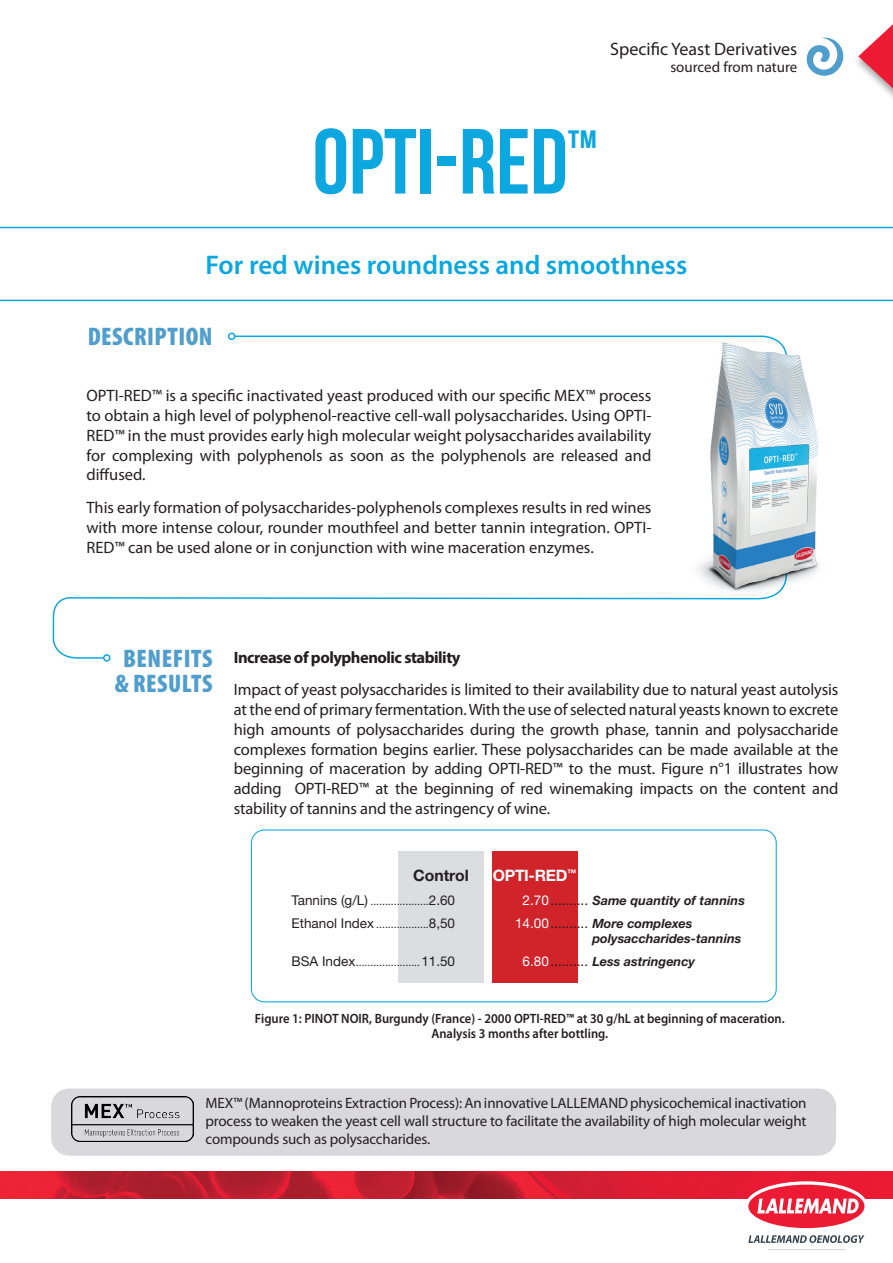
<style>
.page{position:relative;width:893px;height:1263px;background:#fff}
.page>*{position:absolute;margin:0;border:0;box-sizing:border-box;transform-origin:0 0}
.t1{font:92.25px "Bebas Neue";color:#0da7e0}
.t2{font:600 27px "Myriad Pro";color:#0da7e0}
.t3{font:900 condensed 25.5px/25.5px "Myriad Pro";letter-spacing:.02em;color:#509ece;text-align:center}
.t4{font:18px "Myriad Pro";color:#231f20}
.t5{font:16.5px/19.8px "Myriad Pro";color:#231f20;text-align:justify}
.t6{font:700 16.5px "Myriad Pro";letter-spacing:-.03em;color:#231f20}
.t7{font:700 15.75px "Helvetica Neue LT Std";letter-spacing:-.02em;color:#fff}
.t8{font:700 15.75px "Helvetica Neue LT Std";color:#231f20}
.t9{font:15px/18px "Myriad Pro";letter-spacing:-.01em;color:#231f20;text-align:justify}
.t10{font:600 13.5px/15px "Myriad Pro";color:#231f20;text-align:center;scale:.93 1}
.t11{font:italic 700 12.75px/15px "Helvetica Neue LT Std";color:#231f20}
.t12{font:10.5px "Helvetica Neue LT Std";color:#231f20}
.s1{font-size:13.5px}
.s2{font-weight:400;font-style:normal;font-size:13.5px;color:#d1232a}
.s3{font-weight:400;font-style:normal;font-size:13.5px;color:#fff}
.s4{font-weight:400;font-style:normal;font-size:13.5px}
</style>
<div class="page">
<svg style="left:858px;top:24px;width:35px;height:73px"></svg>
<img style="left:0;top:1171px;width:893px;height:27px">
<svg style="left:745px;top:1181px;width:123px;height:62px"></svg>
<svg style="left:806px;top:37px;width:38px;height:39px"></svg>
<div style="left:51px;top:1088px;width:785px;height:68px;background:#d9d9db;border-radius:18px"></div>
<svg style="left:52px;top:335px;width:634px;height:324px"></svg>
<div style="left:228px;top:333px;width:7px;height:7px;border:2px solid #0da7e0;border-radius:50%"></div>
<div style="left:103px;top:654px;width:8px;height:8px;border:2px solid #0da7e0;border-radius:50%"></div>
<svg style="left:0;top:227px;width:893px;height:74px"></svg>
<img style="left:686px;top:335px;width:133px;height:265px">
<div style="left:251px;top:829px;width:526px;height:173px;border:1px solid #0da7e0;border-radius:13px"></div>
<div style="left:398px;top:851px;width:85px;height:131px;background:#dcdddf"></div>
<div style="left:492px;top:851px;width:85px;height:131px;background:#d1232a"></div>
<img style="left:72px;top:1096px;width:122px;height:46px">
<p class="t4" style="left:610px;top:38px;width:189px">Specific Yeast Derivatives</p>
<p class="t9" style="left:670px;top:57px;width:129px">sourced from nature</p>
<h1 class="t1" style="left:313px;top:111px;width:286px">OPTI-RED<sup>™</sup></h1>
<h2 class="t2" style="left:206px;top:248px;width:483px">For red wines roundness and smoothness</h2>
<h3 class="t3" style="left:88px;top:323px;width:126px">DESCRIPTION</h3>
<p class="t5" style="left:86px;top:385px;width:566px">OPTI-RED™ is a specific inactivated yeast produced with our specific MEX™ process to obtain a high level of polyphenol-reactive cell-wall polysaccharides. Using OPTI-RED™ in the must provides early high molecular weight polysaccharides availability for complexing with polyphenols as soon as the polyphenols are released and diffused.</p>
<p class="t5" style="left:86px;top:497px;width:566px">This early formation of polysaccharides-polyphenols complexes results in red wines with more intense colour, rounder mouthfeel and better tannin integration. OPTI-RED™ can be used alone or in conjunction with wine maceration enzymes.</p>
<h3 class="t3" style="left:115px;top:645px;width:99px">BENEFITS &amp; RESULTS</h3>
<p class="t6" style="left:234px;top:646px;width:228px">Increase of polyphenolic stability</p>
<p class="t5" style="left:234px;top:679px;width:606px">Impact of yeast polysaccharides is limited to their availability due to natural yeast autolysis at the end of primary fermentation. With the use of selected natural yeasts known to excrete high amounts of polysaccharides during the growth phase, tannin and polysaccharide complexes formation begins earlier. These polysaccharides can be made available at the beginning of maceration by adding OPTI-RED™ to the must. Figure n°1 illustrates how adding OPTI-RED™ at the beginning of red winemaking impacts on the content and stability of tannins and the astringency of wine.</p>
<p class="t8" style="left:413px;top:866px;width:57px">Control</p>
<p class="t7" style="left:493px;top:866px;width:85px">OPTI-RED<sup>™</sup></p>
<p class="t12" style="left:292px;top:895px;width:165px"><span class="s1">Tannins (g/L)</span> ....................<span class="s1">2.60</span></p>
<p class="t11" style="left:515px;top:893px;width:231px"><span class="s2">0</span><span class="s3">2.70</span><span class="s4">..........</span> Same quantity of tannins</p>
<p class="t12" style="left:292px;top:918px;width:165px"><span class="s1">Ethanol Index</span> ..................<span class="s1">8,50</span></p>
<p class="t11" style="left:592px;top:916px;width:150px;text-indent:-77px"><span class="s3">14.00</span><span class="s4">..........</span> More complexes polysaccharides-tannins</p>
<p class="t12" style="left:292px;top:956px;width:165px"><span class="s1">BSA Index</span>......................<span class="s1">11.50</span></p>
<p class="t11" style="left:515px;top:954px;width:181px"><span class="s2">0</span><span class="s3">6.80</span><span class="s4">..........</span> Less astringency</p>
<p class="t10" style="left:255px;top:1011px;width:571px">Figure 1: PINOT NOIR, Burgundy (France) - 2000 OPTI-RED™ at 30 g/hL at beginning of maceration.<br>Analysis 3 months after bottling.</p>
<p class="t9" style="left:206px;top:1094px;width:603px">MEX™ (Mannoproteins Extraction Process): An innovative LALLEMAND physicochemical inactivation process to weaken the yeast cell wall structure to facilitate the availability of high molecular weight compounds such as polysaccharides.</p>
</div>
